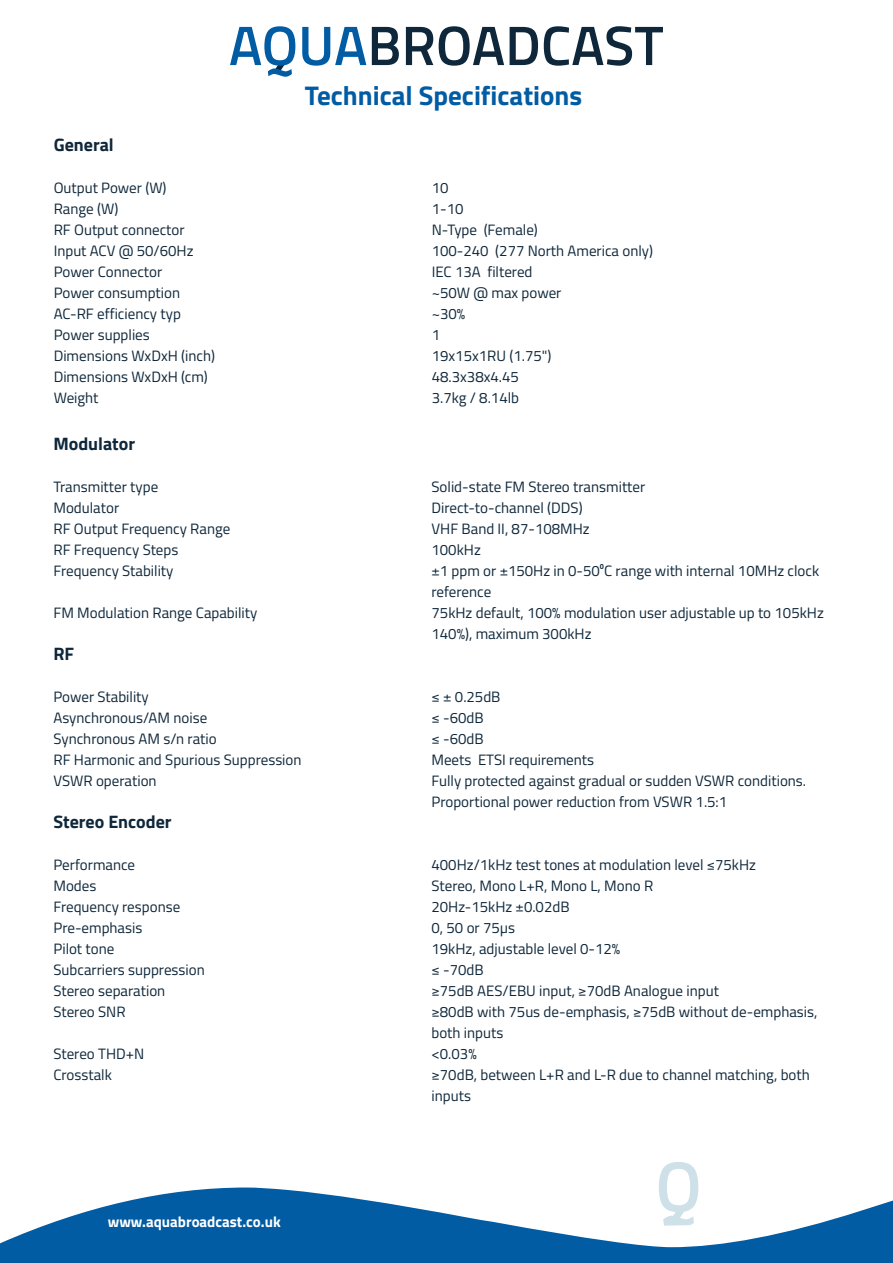
<style>
.page{position:relative;width:893px;height:1263px;background:#fff}
.page>*{position:absolute;margin:0;border:0;box-sizing:border-box;transform-origin:0 0}
.t1{font:700 27px "Titillium Web";color:#015ca3}
.t2{font:700 18px "Titillium Web";color:#0e273a}
.t3{font:15px/21px "Titillium Web";color:#0e273a}
.t4{font:700 15px "Titillium Web";color:#fff}
</style>
<div class="page">
<svg style="left:0;top:1187px;width:893px;height:76px;fill:#015ca3"></svg>
<svg style="left:659px;top:1162px;width:39px;height:64px"></svg>
<svg style="left:230px;top:26px;width:65px;height:51px"></svg>
<svg style="left:302px;top:27px;width:64px;height:39px"></svg>
<svg style="left:372px;top:27px;width:27px;height:38px"></svg>
<svg style="left:406px;top:27px;width:27px;height:38px"></svg>
<svg style="left:439px;top:26px;width:65px;height:40px"></svg>
<svg style="left:510px;top:27px;width:28px;height:38px"></svg>
<svg style="left:544px;top:26px;width:119px;height:40px"></svg>
<h1 class="t1" style="left:305px;top:75px;width:279px">Technical Specifications</h1>
<p class="t2" style="left:54px;top:131px;width:62px">General</p>
<p class="t3" style="left:54px;top:176px;width:114px">Output Power (W)</p>
<p class="t3" style="left:432px;top:176px;width:18px">10</p>
<p class="t3" style="left:54px;top:197px;width:66px">Range (W)</p>
<p class="t3" style="left:432px;top:197px;width:33px">1-10</p>
<p class="t3" style="left:54px;top:218px;width:132px">RF Output connector</p>
<p class="t3" style="left:432px;top:218px;width:108px">N-Type (Female)</p>
<p class="t3" style="left:54px;top:239px;width:141px">Input ACV @ 50/60Hz</p>
<p class="t3" style="left:432px;top:239px;width:223px">100-240 (277 North America only)</p>
<p class="t3" style="left:54px;top:260px;width:110px">Power Connector</p>
<p class="t3" style="left:432px;top:260px;width:102px">IEC 13A filtered</p>
<p class="t3" style="left:54px;top:281px;width:128px">Power consumption</p>
<p class="t3" style="left:432px;top:281px;width:131px">~50W @ max power</p>
<p class="t3" style="left:54px;top:302px;width:129px">AC-RF efficiency typ</p>
<p class="t3" style="left:432px;top:302px;width:35px">~30%</p>
<p class="t3" style="left:54px;top:323px;width:98px">Power supplies</p>
<p class="t3" style="left:432px;top:323px;width:10px">1</p>
<p class="t3" style="left:54px;top:344px;width:163px">Dimensions WxDxH (inch)</p>
<p class="t3" style="left:432px;top:344px;width:121px">19x15x1RU (1.75")</p>
<p class="t3" style="left:54px;top:365px;width:156px">Dimensions WxDxH (cm)</p>
<p class="t3" style="left:432px;top:365px;width:89px">48.3x38x4.45</p>
<p class="t3" style="left:54px;top:386px;width:46px">Weight</p>
<p class="t3" style="left:432px;top:386px;width:89px">3.7kg / 8.14lb</p>
<p class="t2" style="left:53px;top:430px;width:83px">Modulator</p>
<p class="t3" style="left:53px;top:475px;width:106px">Transmitter type</p>
<p class="t3" style="left:431px;top:475px;width:215px">Solid-state FM Stereo transmitter</p>
<p class="t3" style="left:53px;top:496px;width:67px">Modulator</p>
<p class="t3" style="left:431px;top:496px;width:153px">Direct-to-channel (DDS)</p>
<p class="t3" style="left:53px;top:517px;width:178px">RF Output Frequency Range</p>
<p class="t3" style="left:431px;top:517px;width:160px">VHF Band II, 87-108MHz</p>
<p class="t3" style="left:53px;top:538px;width:126px">RF Frequency Steps</p>
<p class="t3" style="left:431px;top:538px;width:51px">100kHz</p>
<p class="t3" style="left:53px;top:559px;width:121px">Frequency Stability</p>
<p class="t3" style="left:431px;top:559px;width:389px">±1 ppm or ±150Hz in 0-50⁰C range with internal 10MHz clock reference</p>
<p class="t3" style="left:53px;top:601px;width:205px">FM Modulation Range Capability</p>
<p class="t3" style="left:431px;top:601px;width:394px">75kHz default, 100% modulation user adjustable up to 105kHz<br>140%), maximum 300kHz</p>
<p class="t2" style="left:53px;top:640px;width:22px">RF</p>
<p class="t3" style="left:53px;top:685px;width:97px">Power Stability</p>
<p class="t3" style="left:431px;top:685px;width:71px">≤ ± 0.25dB</p>
<p class="t3" style="left:53px;top:706px;width:155px">Asynchronous/AM noise</p>
<p class="t3" style="left:431px;top:706px;width:54px">≤ -60dB</p>
<p class="t3" style="left:53px;top:727px;width:165px">Synchronous AM s/n ratio</p>
<p class="t3" style="left:431px;top:727px;width:54px">≤ -60dB</p>
<p class="t3" style="left:53px;top:748px;width:250px">RF Harmonic and Spurious Suppression</p>
<p class="t3" style="left:431px;top:748px;width:164px">Meets ETSI requirements</p>
<p class="t3" style="left:53px;top:769px;width:105px">VSWR operation</p>
<p class="t3" style="left:431px;top:769px;width:376px">Fully protected against gradual or sudden VSWR conditions.<br>Proportional power reduction from VSWR 1.5:1</p>
<p class="t2" style="left:53px;top:808px;width:120px">Stereo Encoder</p>
<p class="t3" style="left:53px;top:853px;width:83px">Performance</p>
<p class="t3" style="left:431px;top:853px;width:326px">400Hz/1kHz test tones at modulation level ≤75kHz</p>
<p class="t3" style="left:53px;top:874px;width:44px">Modes</p>
<p class="t3" style="left:431px;top:874px;width:223px">Stereo, Mono L+R, Mono L, Mono R</p>
<p class="t3" style="left:53px;top:895px;width:128px">Frequency response</p>
<p class="t3" style="left:431px;top:895px;width:140px">20Hz-15kHz ±0.02dB</p>
<p class="t3" style="left:53px;top:916px;width:90px">Pre-emphasis</p>
<p class="t3" style="left:431px;top:916px;width:85px">0, 50 or 75µs</p>
<p class="t3" style="left:53px;top:937px;width:62px">Pilot tone</p>
<p class="t3" style="left:431px;top:937px;width:190px">19kHz, adjustable level 0-12%</p>
<p class="t3" style="left:53px;top:958px;width:153px">Subcarriers suppression</p>
<p class="t3" style="left:431px;top:958px;width:54px">≤ -70dB</p>
<p class="t3" style="left:53px;top:979px;width:113px">Stereo separation</p>
<p class="t3" style="left:431px;top:979px;width:289px">≥75dB AES/EBU input, ≥70dB Analogue input</p>
<p class="t3" style="left:53px;top:1000px;width:74px">Stereo SNR</p>
<p class="t3" style="left:431px;top:1000px;width:388px">≥80dB with 75us de-emphasis, ≥75dB without de-emphasis, both inputs</p>
<p class="t3" style="left:53px;top:1042px;width:92px">Stereo THD+N</p>
<p class="t3" style="left:431px;top:1042px;width:47px">&lt;0.03%</p>
<p class="t3" style="left:53px;top:1063px;width:60px">Crosstalk</p>
<p class="t3" style="left:431px;top:1063px;width:380px">≥70dB, between L+R and L-R due to channel matching, both inputs</p>
<p class="t4" style="left:42px;top:1202px;width:174px">www.aquabroadcast.co.uk</p>
<p class="t4" style="left:108px;top:1210px;width:174px">www.aquabroadcast.co.uk</p>
</div>
